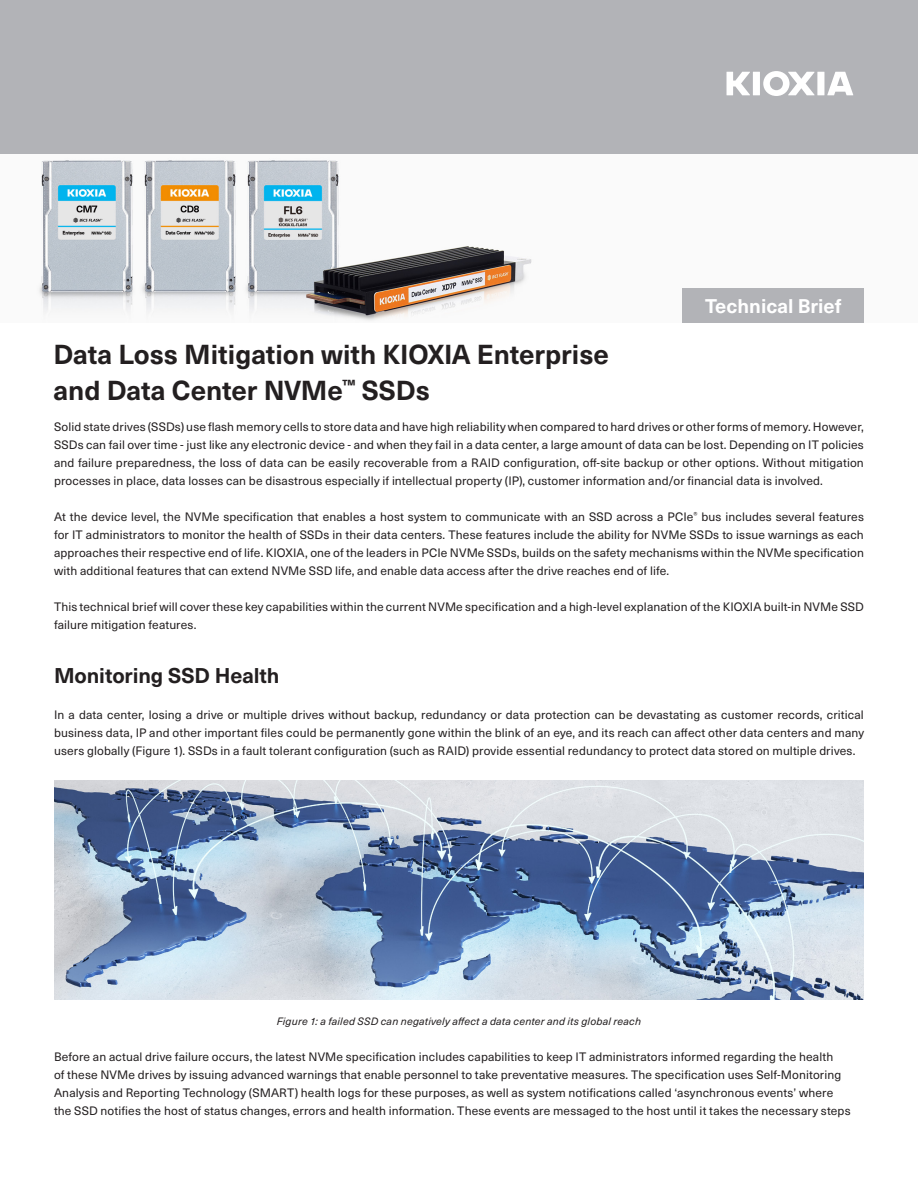
<style>
.page{position:relative;width:918px;height:1188px;background:#fff}
.page>*{position:absolute;margin:0;border:0;box-sizing:border-box;transform-origin:0 0}
.t1{font:700 27px/36px "Neue Haas Unica W1 G";color:#231f20}
.t2{font:700 21px "Neue Haas Unica W1 G";letter-spacing:-.005em;color:#231f20}
.t3{font:700 19.5px "Neue Haas Unica W1 G";color:#fff}
.t4{font:12px/18px "Neue Haas Unica W1 G";letter-spacing:.01em;color:#231f20;text-align:justify}
.t5{font:italic 10.5px "Neue Haas Unica W1 G";letter-spacing:.02em;color:#231f20}
</style>
<div class="page">
<img style="left:39px;top:160px;width:644px;height:163px">
<div style="left:0;top:0;width:918px;height:154px;background:#b2b3b7"></div>
<svg style="left:727px;top:71px;width:126px;height:25px"></svg>
<div style="left:683px;top:288px;width:181px;height:35px;background:#b2b3b7"></div>
<img style="left:54px;top:781px;width:810px;height:218px">
<p class="t3" style="left:705px;top:291px;width:138px">Technical Brief</p>
<p class="t1" style="left:53px;top:335px;width:557px">Data Loss Mitigation with KIOXIA Enterprise and Data Center NVMe<sup>™</sup> SSDs</p>
<p class="t4" style="left:54px;top:418px;width:811px">Solid state drives (SSDs) use flash memory cells to store data and have high reliability when compared to hard drives or other forms of memory. However, SSDs can fail over time - just like any electronic device - and when they fail in a data center, a large amount of data can be lost. Depending on IT policies and failure preparedness, the loss of data can be easily recoverable from a RAID configuration, off-site backup or other options. Without mitigation processes in place, data losses can be disastrous especially if intellectual property (IP), customer information and/or financial data is involved.</p>
<p class="t4" style="left:54px;top:508px;width:812px">At the device level, the NVMe specification that enables a host system to communicate with an SSD across a PCIe<sup>®</sup> bus includes several features for IT administrators to monitor the health of SSDs in their data centers. These features include the ability for NVMe SSDs to issue warnings as each approaches their respective end of life. KIOXIA, one of the leaders in PCIe NVMe SSDs, builds on the safety mechanisms within the NVMe specification with additional features that can extend NVMe SSD life, and enable data access after the drive reaches end of life.</p>
<p class="t4" style="left:54px;top:598px;width:811px">This technical brief will cover these key capabilities within the current NVMe specification and a high-level explanation of the KIOXIA built-in NVMe SSD failure mitigation features.</p>
<p class="t2" style="left:54px;top:660px;width:227px">Monitoring SSD Health</p>
<p class="t4" style="left:54px;top:706px;width:812px">In a data center, losing a drive or multiple drives without backup, redundancy or data protection can be devastating as customer records, critical business data, IP and other important files could be permanently gone within the blink of an eye, and its reach can affect other data centers and many users globally (Figure 1). SSDs in a fault tolerant configuration (such as RAID) provide essential redundancy to protect data stored on multiple drives.</p>
<p class="t5" style="left:277px;top:1014px;width:366px">Figure 1: a failed SSD can negatively affect a data center and its global reach</p>
<p class="t4" style="left:54px;top:1048px;width:798px;text-align:left">Before an actual drive failure occurs, the latest NVMe specification includes capabilities to keep IT administrators informed regarding the health<br>of these NVMe drives by issuing advanced warnings that enable personnel to take preventative measures. The specification uses Self-Monitoring Analysis and Reporting Technology (SMART) health logs for these purposes, as well as system notifications called ‘asynchronous events’ where the SSD notifies the host of status changes, errors and health information. These events are messaged to the host until it takes the necessary steps</p>
</div>
